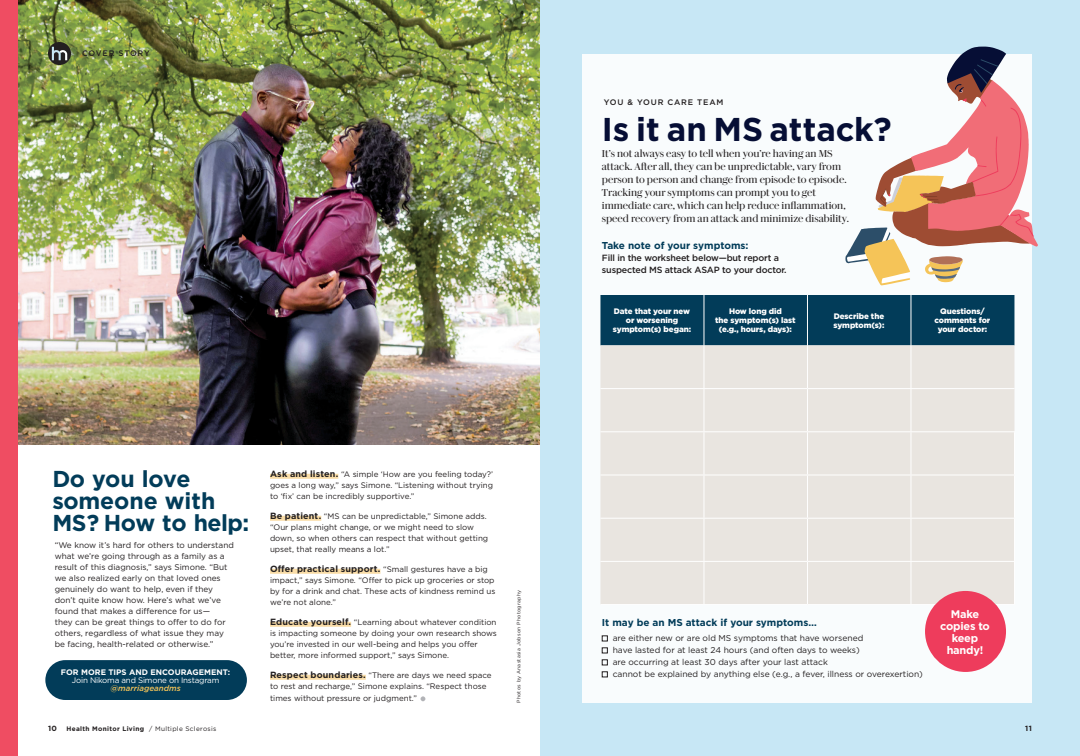
<style>
.page{position:relative;width:1080px;height:756px;background:#fff}
.page>*{position:absolute;margin:0;border:0;box-sizing:border-box;transform-origin:0 0}
._4_Head_small{font:700 33px "Gotham";color:#060e35}
._4_Head_small-2{font:700 23px/22px "Gotham";letter-spacing:-.02em;color:#023c59}
.t1{font:700 11px/12px "Gotham";letter-spacing:-.02em;color:#fff;text-align:center}
._6_Deck_small{font:10px/13px "Darby Serif Display";color:#231f20}
.t2{font:700 10px "Gotham";color:#023c59}
.t3{font:500 9px/12px "Gotham";letter-spacing:-.02em;color:#231f20}
.BODY_COPY_SERIF_-_No_Indent{font:700 9px "Gotham";letter-spacing:.02em;color:#231f20}
.t4{font:8.5px "Gotham";color:#231f20}
.BODY_COPY_SERIF_-_No_Indent-2{font:8.2px/11px "Gotham";color:#231f20}
.BODY_COPY_SERIF_-_No_Indent-3{font:8px/11px "Gotham";color:#231f20}
.t5{font:900 8px/9px "Gotham";letter-spacing:-.01em;color:#fff;text-align:center}
.BODY_COPY_SERIF_-_No_Indent-4{font:8px/8px "Gotham";letter-spacing:-.02em;color:#fff;text-align:center}
.TOC_Story_Subhead{font:500 8px "Gotham";letter-spacing:.1em;color:#231f20}
.t6{font:700 7.5px "Gotham";color:#231f20}
.t7{font:700 6.5px "Gotham";letter-spacing:.05em;color:#231f20}
.GUTTER_CREDIT{font:5px "Gotham";letter-spacing:.05em;color:#231f20}
.s1{font-weight:700;font-size:9px}
.s2{font-weight:400;font-size:8px}
.s3{font-weight:700}
.s4{font-weight:500;font-style:italic;color:#f5c458}
.s5{font-weight:400}
</style>
<div class="page">
<img style="left:18px;top:0;width:522px;height:445px">
<div style="left:540px;top:0;width:540px;height:756px;background:#c7e7f5"></div>
<div style="left:582px;top:54px;width:450px;height:649px;background:#fff"></div>
<svg style="left:602px;top:636px;width:6px;height:5px"></svg>
<svg style="left:602px;top:648px;width:6px;height:5px"></svg>
<svg style="left:602px;top:660px;width:6px;height:5px"></svg>
<svg style="left:602px;top:672px;width:6px;height:5px"></svg>
<div style="left:600px;top:295px;width:414px;height:50px;background:#023c59"></div>
<div style="left:600px;top:345px;width:414px;height:259px;background:#e9e5e0"></div>
<hr style="left:703px;top:295px;width:1px;height:50px;background:#fff">
<hr style="left:807px;top:295px;width:1px;height:50px;background:#fff">
<hr style="left:910px;top:295px;width:1px;height:50px;background:#fff">
<hr style="left:703px;top:345px;width:1px;height:43px;background:#fff">
<hr style="left:807px;top:345px;width:1px;height:43px;background:#fff">
<hr style="left:910px;top:345px;width:1px;height:43px;background:#fff">
<hr style="left:600px;top:388px;width:104px;height:1px;background:#fff">
<hr style="left:704px;top:388px;width:103px;height:1px;background:#fff">
<hr style="left:703px;top:389px;width:1px;height:42px;background:#fff">
<hr style="left:807px;top:388px;width:104px;height:1px;background:#fff">
<hr style="left:807px;top:389px;width:1px;height:42px;background:#fff">
<hr style="left:911px;top:388px;width:103px;height:1px;background:#fff">
<hr style="left:910px;top:389px;width:1px;height:42px;background:#fff">
<hr style="left:600px;top:431px;width:104px;height:1px;background:#fff">
<hr style="left:704px;top:431px;width:103px;height:1px;background:#fff">
<hr style="left:807px;top:431px;width:104px;height:1px;background:#fff">
<hr style="left:911px;top:431px;width:104px;height:1px;background:#fff">
<hr style="left:703px;top:432px;width:1px;height:42px;background:#fff">
<hr style="left:807px;top:432px;width:1px;height:42px;background:#fff">
<hr style="left:910px;top:432px;width:1px;height:42px;background:#fff">
<hr style="left:703px;top:519px;width:1px;height:42px;background:#fff">
<hr style="left:807px;top:519px;width:1px;height:42px;background:#fff">
<hr style="left:910px;top:519px;width:1px;height:42px;background:#fff">
<hr style="left:600px;top:474px;width:104px;height:2px;background:#fff">
<hr style="left:704px;top:474px;width:103px;height:2px;background:#fff">
<hr style="left:807px;top:474px;width:104px;height:2px;background:#fff">
<hr style="left:911px;top:474px;width:104px;height:2px;background:#fff">
<hr style="left:703px;top:475px;width:1px;height:43px;background:#fff">
<hr style="left:807px;top:475px;width:1px;height:43px;background:#fff">
<hr style="left:910px;top:475px;width:1px;height:43px;background:#fff">
<hr style="left:600px;top:518px;width:104px;height:1px;background:#fff">
<hr style="left:704px;top:518px;width:103px;height:1px;background:#fff">
<hr style="left:807px;top:518px;width:104px;height:1px;background:#fff">
<hr style="left:911px;top:518px;width:104px;height:1px;background:#fff">
<hr style="left:600px;top:561px;width:104px;height:1px;background:#fff">
<hr style="left:704px;top:561px;width:103px;height:1px;background:#fff">
<hr style="left:807px;top:561px;width:104px;height:1px;background:#fff">
<hr style="left:911px;top:561px;width:104px;height:1px;background:#fff">
<hr style="left:703px;top:562px;width:1px;height:42px;background:#fff">
<hr style="left:807px;top:562px;width:1px;height:42px;background:#fff">
<hr style="left:910px;top:562px;width:1px;height:42px;background:#fff">
<div style="left:925px;top:591px;width:81px;height:81px;background:#ee3c5c;border-radius:50%"></div>
<div style="left:0;top:0;width:18px;height:756px;background:#ef4d62"></div>
<div style="left:270px;top:474px;width:68px;height:5px;background:#fadda7"></div>
<div style="left:270px;top:516px;width:51px;height:5px;background:#fadda7"></div>
<div style="left:270px;top:569px;width:110px;height:5px;background:#fadda7"></div>
<div style="left:270px;top:622px;width:81px;height:5px;background:#fadda7"></div>
<div style="left:270px;top:675px;width:96px;height:5px;background:#fadda7"></div>
<svg style="left:421px;top:696px;width:4px;height:5px"></svg>
<div style="left:45px;top:660px;width:202px;height:40px;background:#023c59;border-radius:20px"></div>
<svg style="left:48px;top:42px;width:23px;height:23px"></svg>
<svg style="left:52px;top:47px;width:15px;height:13px"></svg>
<svg style="left:845px;top:47px;width:193px;height:238px"></svg>
<p class="TOC_Story_Subhead" style="left:82px;top:48px;width:69px">COVER STORY</p>
<p class="_4_Head_small-2" style="left:53px;top:468px;width:198px">Do you love someone with<br>MS? How to help:</p>
<p class="BODY_COPY_SERIF_-_No_Indent-3" style="left:270px;top:469px;width:225px;text-align:justify"><span class="s1">Ask and listen.</span> “A simple ‘How are you feeling today?’ goes a long way,” says Simone. “Listening without trying to ‘fix’ can be incredibly supportive.”</p>
<p class="BODY_COPY_SERIF_-_No_Indent-3" style="left:270px;top:511px;width:220px"><span class="s1">Be patient.</span> “MS can be unpredictable,” Simone adds. “Our plans might change, or we might need to slow down, so when others can respect that without getting upset, that really means a lot.”</p>
<p class="BODY_COPY_SERIF_-_No_Indent" style="left:270px;top:563px;width:219px">Offer practical support. <span class="s2">“Small gestures have a big</span></p>
<p class="BODY_COPY_SERIF_-_No_Indent-3" style="left:270px;top:575px;width:227px;text-align:justify">impact,” says Simone. “Offer to pick up groceries or stop by for a drink and chat. These acts of kindness remind us we’re not alone.”</p>
<p class="BODY_COPY_SERIF_-_No_Indent-3" style="left:270px;top:617px;width:228px"><span class="s1">Educate yourself.</span> “Learning about whatever condition is impacting someone by doing your own research shows you’re invested in our well-being and helps you offer better, more informed support,” says Simone.</p>
<p class="BODY_COPY_SERIF_-_No_Indent-3" style="left:270px;top:670px;width:223px"><span class="s1">Respect boundaries.</span> “There are days we need space to rest and recharge,” Simone explains. “Respect those</p>
<p class="BODY_COPY_SERIF_-_No_Indent-3" style="left:270px;top:693px;width:149px">times without pressure or judgment.”</p>
<p class="BODY_COPY_SERIF_-_No_Indent-2" style="left:55px;top:540px;width:181px">“We know it’s hard for others to understand what we’re going through as a family as a result of this diagnosis,” says Simone. “But we also realized early on that loved ones genuinely do want to help, even if they don’t quite know how. Here’s what we’ve found that makes a difference for us—<br>they can be great things to offer to do for others, regardless of what issue they may be facing, health-related or otherwise.”</p>
<p class="BODY_COPY_SERIF_-_No_Indent-4" style="left:61px;top:668px;width:171px"><span class="s3">FOR MORE TIPS AND ENCOURAGEMENT:<br></span>Join Nikoma and Simone on Instagram <span class="s4">@marriageandms</span></p>
<p class="GUTTER_CREDIT" style="left:516px;top:703px;width:115px;rotate:-90deg">Photos by Anastasia Jobson Photography</p>
<p class="TOC_Story_Subhead" style="left:604px;top:97px;width:121px">YOU &amp; YOUR CARE TEAM</p>
<p class="_4_Head_small" style="left:602px;top:107px;width:291px">Is it an MS attack?</p>
<p class="_6_Deck_small" style="left:602px;top:146px;width:249px">It’s not always easy to tell when you’re having an MS attack. After all, they can be unpredictable, vary from person to person and change from episode to episode.<br>Tracking your symptoms can prompt you to get immediate care, which can help reduce inflammation, speed recovery from an attack and minimize disability.</p>
<p class="t2" style="left:602px;top:239px;width:148px">Take note of your symptoms:</p>
<p class="t3" style="left:602px;top:252px;width:186px">Fill in the worksheet below—but report a suspected MS attack ASAP to your doctor.</p>
<p class="t5" style="left:613px;top:307px;width:80px">Date that your new or worsening symptom(s) began:</p>
<p class="t5" style="left:715px;top:307px;width:82px">How long did<br>the symptom(s) last (e.g., hours, days):</p>
<p class="t5" style="left:834px;top:311px;width:52px;text-align:left">Describe the symptom(s):</p>
<p class="t5" style="left:935px;top:307px;width:57px">Questions/ comments for your doctor:</p>
<p class="t2" style="left:602px;top:616px;width:216px">It may be an MS attack if your symptoms…</p>
<p class="t4" style="left:613px;top:632px;width:252px">are either new or are old MS symptoms that have worsened</p>
<p class="t4" style="left:613px;top:644px;width:249px">have lasted for at least 24 hours (and often days to weeks)</p>
<p class="t4" style="left:613px;top:656px;width:217px">are occurring at least 30 days after your last attack</p>
<p class="t4" style="left:613px;top:668px;width:312px">cannot be explained by anything else (e.g., a fever, illness or overexertion)</p>
<p class="t1" style="left:940px;top:608px;width:51px">Make copies to keep handy!</p>
<p class="t6" style="left:48px;top:723px;width:11px">10</p>
<p class="t7" style="left:66px;top:724px;width:151px">Health Monitor Living <span class="s5">/ Multiple Sclerosis</span></p>
<p class="t6" style="left:1025px;top:723px;width:8px">11</p>
</div>
